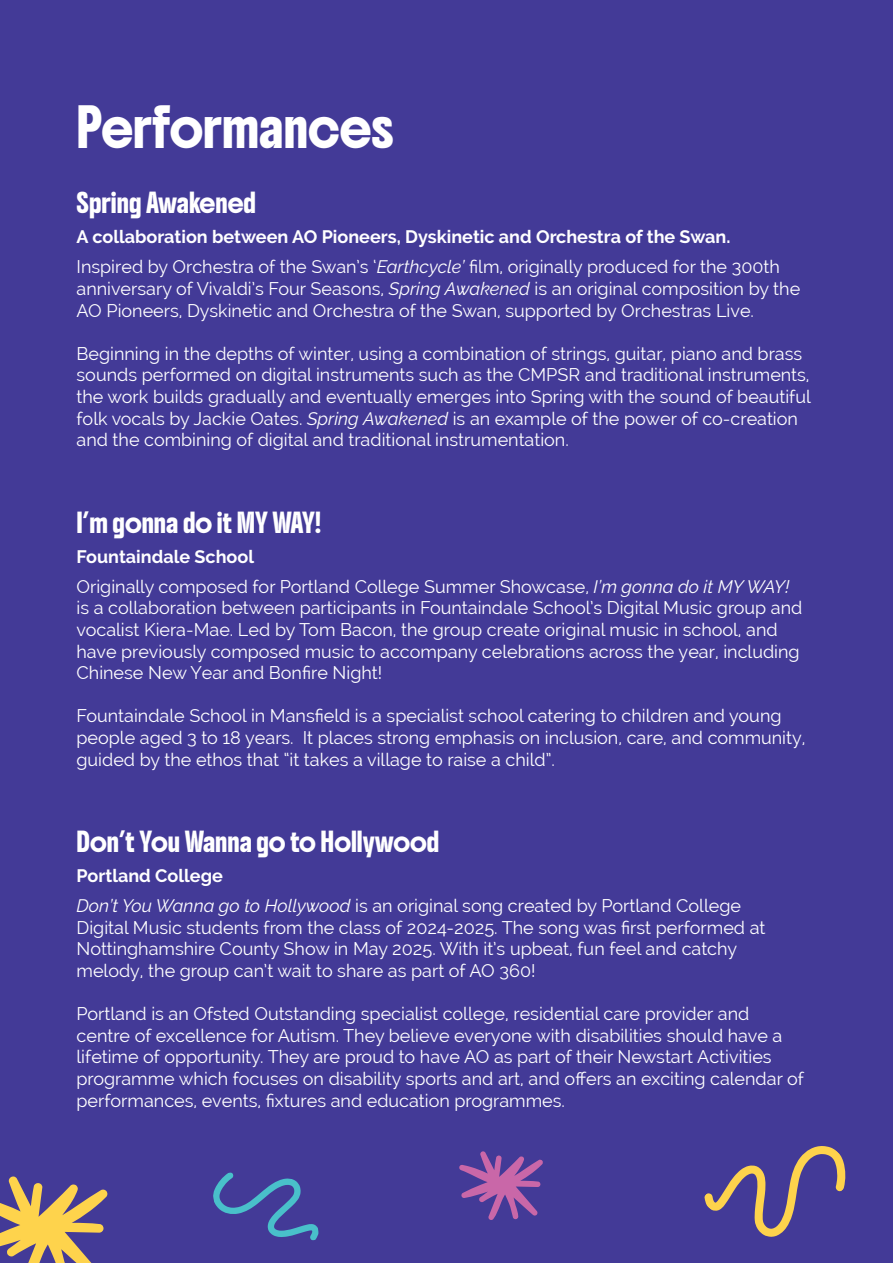
<style>
.page{position:relative;width:893px;height:1263px;background:#433a97}
.page>*{position:absolute;margin:0;border:0;box-sizing:border-box;transform-origin:0 0}
.t1{font:36px "Boldonse";color:#fff}
.t2{font:18px/21.6px "Raleway";color:#fff}
.t3{font:700 18px "Raleway";color:#fff}
.t4{font:18px "Boldonse";color:#fff}
.s1{font-style:italic}
</style>
<div class="page">
<svg style="left:0;top:1176px;width:107px;height:87px"></svg>
<svg style="left:213px;top:1172px;width:106px;height:68px"></svg>
<svg style="left:459px;top:1151px;width:84px;height:69px"></svg>
<svg style="left:704px;top:1146px;width:142px;height:91px"></svg>
<p class="t1" style="left:77px;top:115px;width:319px">Performances</p>
<p class="t4" style="left:77px;top:196px;width:181px">Spring Awakened</p>
<p class="t3" style="left:77px;top:227px;width:655px">A collaboration between AO Pioneers, Dyskinetic and Orchestra of the Swan.</p>
<p class="t2" style="left:77px;top:256px;width:705px">Inspired by Orchestra of the Swan’s ‘<span class="s1">Earthcycle’</span> film, originally produced for the 300th</p>
<p class="t2" style="left:77px;top:278px;width:725px">anniversary of Vivaldi’s Four Seasons, <span class="s1">Spring Awakened</span> is an original composition by the<br>AO Pioneers, Dyskinetic and Orchestra of the Swan, supported by Orchestras Live.</p>
<p class="t2" style="left:77px;top:342px;width:736px">Beginning in the depths of winter, using a combination of strings, guitar, piano and brass sounds performed on digital instruments such as the CMPSR and traditional instruments, the work builds gradually and eventually emerges into Spring with the sound of beautiful folk vocals by Jackie Oates. <span class="s1">Spring Awakened</span> is an example of the power of co-creation and the combining of digital and traditional instrumentation.</p>
<p class="t4" style="left:77px;top:516px;width:246px">I’m gonna do it MY WAY!</p>
<p class="t3" style="left:77px;top:546px;width:179px">Fountaindale School</p>
<p class="t2" style="left:77px;top:575px;width:727px">Originally composed for Portland College Summer Showcase, <span class="s1">I’m gonna do it MY WAY! </span>is a collaboration between participants in Fountaindale School’s Digital Music group and vocalist Kiera-Mae. Led by Tom Bacon, the group create original music in school, and have previously composed music to accompany celebrations across the year, including Chinese New Year and Bonfire Night!</p>
<p class="t2" style="left:77px;top:705px;width:730px">Fountaindale School in Mansfield is a specialist school catering to children and young people aged 3 to 18 years. It places strong emphasis on inclusion, care, and community, guided by the ethos that “it takes a village to raise a child”.</p>
<p class="t4" style="left:77px;top:835px;width:364px">Don’t You Wanna go to Hollywood</p>
<p class="t3" style="left:77px;top:865px;width:148px">Portland College</p>
<p class="t2" style="left:77px;top:895px;width:666px"><span class="s1">Don’t You Wanna go to Hollywood</span> is an original song created by Portland College</p>
<p class="t2" style="left:77px;top:917px;width:690px">Digital Music students from the class of 2024-2025. The song was first performed at</p>
<p class="t2" style="left:77px;top:938px;width:662px">Nottinghamshire County Show in May 2025. With it’s upbeat, fun feel and catchy</p>
<p class="t2" style="left:77px;top:960px;width:460px">melody, the group can’t wait to share as part of AO 360!</p>
<p class="t2" style="left:77px;top:1003px;width:729px">Portland is an Ofsted Outstanding specialist college, residential care provider and centre of excellence for Autism. They believe everyone with disabilities should have a lifetime of opportunity. They are proud to have AO as part of their Newstart Activities programme which focuses on disability sports and art, and offers an exciting calendar of performances, events, fixtures and education programmes.</p>
</div>
